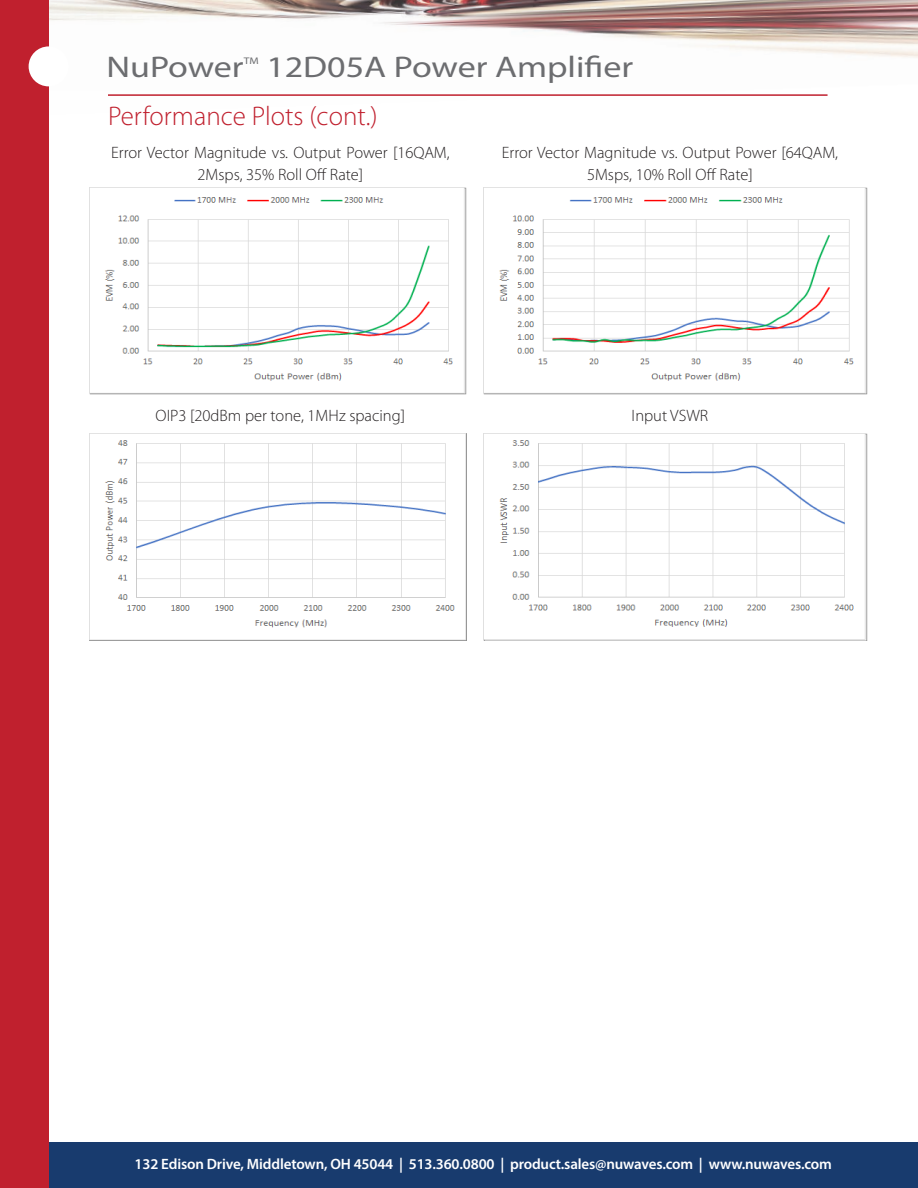
<style>
.page{position:relative;width:918px;height:1188px;background:#fff}
.page>*{position:absolute;margin:0;border:0;box-sizing:border-box;transform-origin:0 0}
.product_name{font:30px "Myriad Pro";color:#6c6d70;scale:1.2 1}
.sub_heads{font:300 27px "Myriad Pro";color:#c0202e}
.t1{font:300 16.5px/22.5px "Myriad Pro";color:#231f20;text-align:center}
.t2{font:600 15px "Myriad Pro";letter-spacing:-.01em;color:#fff}
.product_name-2{font:9.6px "Myriad Pro";color:#6c6d70;scale:1.2 1}
</style>
<div class="page">
<div style="left:37px;top:1143px;width:881px;height:45px;background:#183b6e"></div>
<img style="left:49px;top:0;width:869px;height:58px">
<div style="left:0;top:0;width:49px;height:1188px;background:#c0202e"></div>
<div style="left:29px;top:46px;width:40px;height:40px;background:#fff;border-radius:50%"></div>
<hr style="left:108px;top:94px;width:720px;height:2px;background:#c0202e">
<img style="left:90px;top:434px;width:377px;height:207px">
<img style="left:484px;top:434px;width:383px;height:207px">
<img style="left:90px;top:187px;width:377px;height:207px">
<img style="left:484px;top:187px;width:383px;height:207px">
<p class="product_name" style="left:106px;top:48px;width:116px">NuPower</p>
<p class="product_name-2" style="left:244px;top:54px;width:14px">TM</p>
<p class="product_name" style="left:266px;top:48px;width:307px">12D05A Power Amplifier</p>
<p class="sub_heads" style="left:108px;top:100px;width:271px">Performance Plots (cont.)</p>
<p class="t1" style="left:111px;top:141px;width:340px">Error Vector Magnitude vs. Output Power [16QAM,<br>2Msps, 35% Roll Off Rate]</p>
<p class="t1" style="left:502px;top:141px;width:338px">Error Vector Magnitude vs. Output Power [64QAM,<br>5Msps, 10% Roll Off Rate]</p>
<p class="t1" style="left:156px;top:404px;width:251px">OIP3 [20dBm per tone, 1MHz spacing]</p>
<p class="t1" style="left:632px;top:404px;width:78px">Input VSWR</p>
<p class="t2" style="left:135px;top:1155px;width:699px">132 Edison Drive, Middletown, OH 45044 | 513.360.0800 | product.sales@nuwaves.com | www.nuwaves.com</p>
</div>
